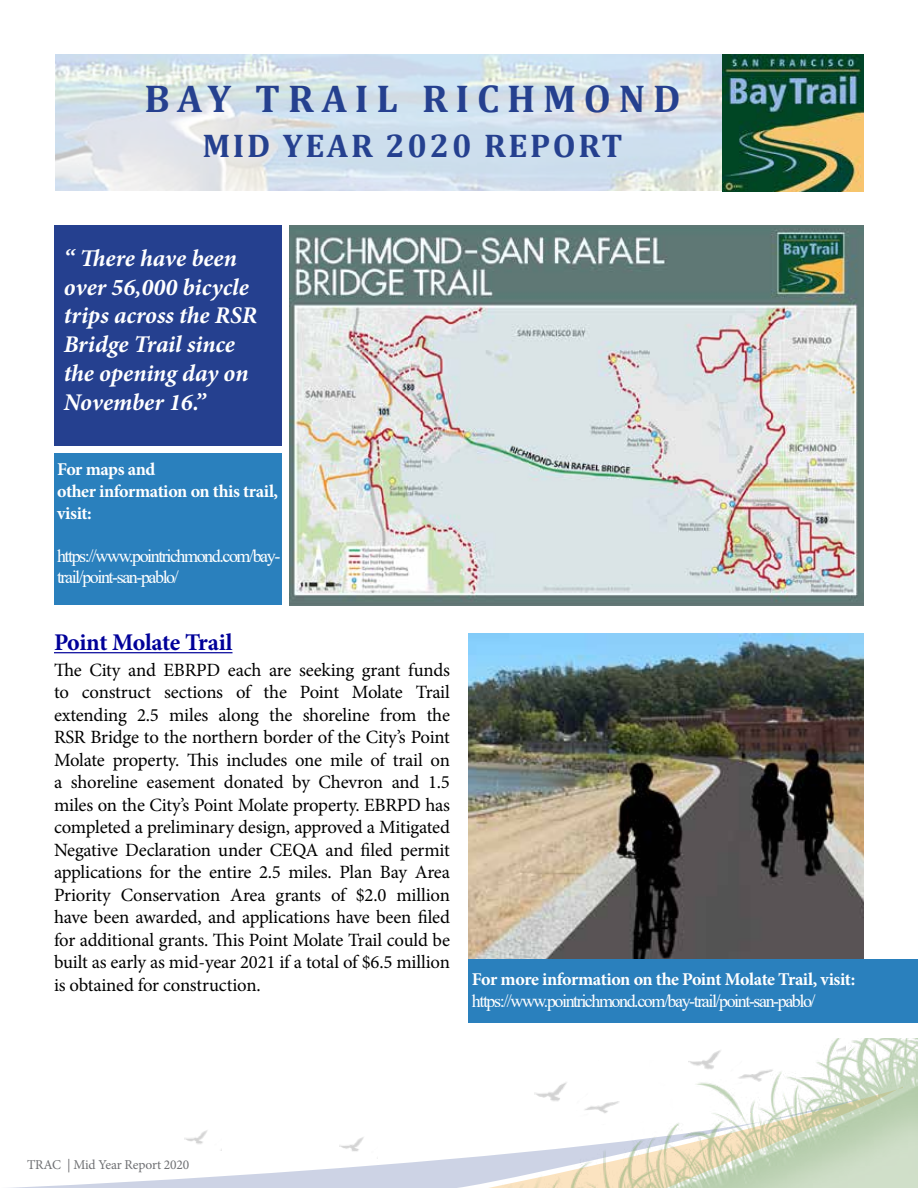
<style>
.page{position:relative;width:918px;height:1188px;background:#fff}
.page>*{position:absolute;margin:0;border:0;box-sizing:border-box;transform-origin:0 0}
.t1{font:700 39px "Cambria";letter-spacing:.2em;color:#25408f}
.t2{font:700 33px "Cambria";letter-spacing:.08em;color:#25408f}
.t3{font:italic 700 24px/28.8px "Minion Pro";letter-spacing:-.005em;color:#fff}
.t4{font:700 24px "Minion Pro";letter-spacing:-.02em;color:#009}
.t5{font:18.75px/22.5px "Minion Pro";letter-spacing:-.01em;color:#000;text-align:justify}
.t6{font:18px/21.6px "Times New Roman";letter-spacing:-.08em;color:#fff}
.t7{font:700 18px/21.6px "Minion Pro";letter-spacing:-.025em;color:#fff}
.t8{font:13.5px "Minion Pro";letter-spacing:-.01em;color:#6f7073}
</style>
<div class="page">
<div style="left:54px;top:225px;width:228px;height:221px;background:#25408f"></div>
<div style="left:54px;top:454px;width:228px;height:151px;background:#2a80bd"></div>
<div style="left:468px;top:959px;width:450px;height:63px;background:#2a80bd"></div>
<hr style="left:54px;top:652px;width:179px;height:1px;background:#009">
<img style="left:468px;top:634px;width:396px;height:324px">
<svg style="left:8px;top:1138px;width:324px;height:50px"></svg>
<img style="left:332px;top:1039px;width:586px;height:149px">
<img style="left:535px;top:1061px;width:142px;height:127px">
<img style="left:688px;top:1038px;width:157px;height:150px">
<img style="left:185px;top:1130px;width:36px;height:23px">
<img style="left:339px;top:1121px;width:39px;height:40px">
<img style="left:289px;top:225px;width:575px;height:380px">
<img style="left:56px;top:54px;width:667px;height:137px">
<img style="left:723px;top:54px;width:141px;height:137px">
<h1 class="t1" style="left:144px;top:72px;width:538px">BAY TRAIL RICHMOND</h1>
<h2 class="t2" style="left:202px;top:123px;width:422px">MID YEAR 2020 REPORT</h2>
<p class="t3" style="left:64px;top:243px;width:195px">“ There have been over 56,000 bicycle trips across the RSR<br>Bridge Trail since the opening day on<br>November 16.”</p>
<p class="t7" style="left:57px;top:459px;width:223px">For maps and<br>other information on this trail, visit:</p>
<p class="t6" style="left:57px;top:544px;width:225px">https://www.pointrichmond.com/bay&shy;trail/point-san-pablo/</p>
<p class="t4" style="left:54px;top:626px;width:180px">Point Molate Trail</p>
<p class="t5" style="left:54px;top:659px;width:398px">The City and EBRPD each are seeking grant funds to construct sections of the Point Molate Trail extending 2.5 miles along the shoreline from the RSR Bridge to the northern border of the City’s Point Molate property. This includes one mile of trail on a shoreline easement donated by Chevron and 1.5 miles on the City’s Point Molate property. EBRPD has completed a preliminary design, approved a Mitigated Negative Declaration under CEQA and filed permit applications for the entire 2.5 miles. Plan Bay Area Priority Conservation Area grants of $2.0 million have been awarded, and applications have been filed for additional grants. This Point Molate Trail could be built as early as mid-year 2021 if a total of $6.5 million is obtained for construction.</p>
<p class="t7" style="left:472px;top:968px;width:385px">For more information on the Point Molate Trail, visit:</p>
<p class="t6" style="left:472px;top:989px;width:345px">https://www.pointrichmond.com/bay-trail/point-san-pablo/</p>
<p class="t8" style="left:27px;top:1156px;width:164px">TRAC | Mid Year Report 2020</p>
</div>
